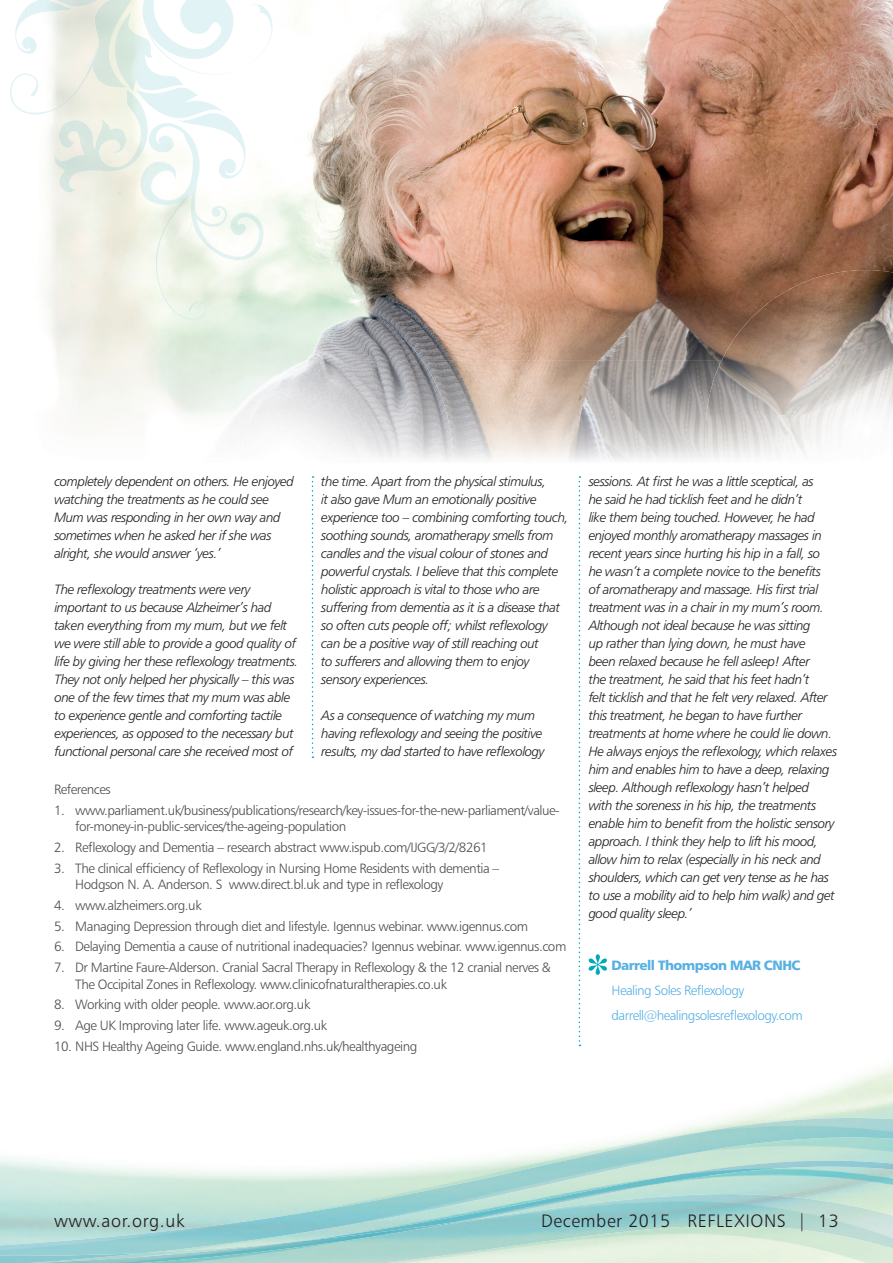
<style>
.page{position:relative;width:893px;height:1263px;background:#fff}
.page>*{position:absolute;margin:0;border:0;box-sizing:border-box;transform-origin:0 0}
.t1{font:18px "Humanist 777 BT Light B";letter-spacing:.03em;color:#231f20}
.t2{font:13.5px/18px "Humanist 777 BT Light Italic B";letter-spacing:-.035em;color:#231f20}
.t3{font:13.5px/16.5px "Humanist 777 BT Light B";letter-spacing:-.035em;color:#4b4c4d}
.t4{font:13.5px/25px "Humanist 777 BT Light B";letter-spacing:-.04em;color:#57b0e3}
.t5{font:13.5px "Humanist 777 BT Black B";letter-spacing:-.04em;color:#57b0e3}
</style>
<div class="page">
<img style="left:0;top:1118px;width:893px;height:135px">
<img style="left:30px;top:1194px;width:863px;height:69px">
<img style="left:31px;top:1220px;width:439px;height:43px">
<img style="left:0;top:1253px;width:148px;height:10px">
<img style="left:79px;top:0;width:814px;height:309px">
<img style="left:405px;top:309px;width:301px;height:51px">
<img style="left:452px;top:360px;width:254px;height:101px">
<img style="left:215px;top:289px;width:190px;height:170px">
<img style="left:405px;top:339px;width:47px;height:122px">
<svg style="left:312px;top:476px;width:1px;height:282px"></svg>
<svg style="left:579px;top:476px;width:1px;height:570px"></svg>
<svg style="left:589px;top:954px;width:18px;height:21px"></svg>
<img style="left:706px;top:270px;width:187px;height:145px">
<img style="left:706px;top:415px;width:75px;height:44px">
<img style="left:781px;top:368px;width:112px;height:86px">
<img style="left:109px;top:11px;width:75px;height:79px">
<img style="left:135px;top:88px;width:91px;height:30px">
<img style="left:175px;top:113px;width:71px;height:10px">
<img style="left:78px;top:0;width:12px;height:7px">
<svg style="left:15px;top:6px;width:13px;height:48px"></svg>
<img style="left:28px;top:0;width:50px;height:43px">
<img style="left:146px;top:5px;width:131px;height:70px">
<img style="left:251px;top:5px;width:22px;height:26px">
<img style="left:142px;top:0;width:96px;height:59px">
<img style="left:52px;top:90px;width:101px;height:102px">
<img style="left:134px;top:191px;width:72px;height:128px">
<img style="left:191px;top:310px;width:15px;height:10px">
<svg style="left:10px;top:73px;width:18px;height:41px"></svg>
<img style="left:28px;top:43px;width:71px;height:71px">
<img style="left:90px;top:0;width:42px;height:88px">
<img style="left:145px;top:123px;width:125px;height:137px">
<img style="left:136px;top:129px;width:64px;height:76px">
<p class="t2" style="left:54px;top:472px;width:241px">completely dependent on others. He enjoyed watching the treatments as he could see Mum was responding in her own way and sometimes when he asked her if she was alright, she would answer ‘yes.’</p>
<p class="t2" style="left:54px;top:580px;width:245px">The reflexology treatments were very important to us because Alzheimer’s had taken everything from my mum, but we felt we were still able to provide a good quality of life by giving her these reflexology treatments.<br>They not only helped her physically – this was one of the few times that my mum was able to experience gentle and comforting tactile experiences, as opposed to the necessary but functional personal care she received most of</p>
<p class="t2" style="left:321px;top:472px;width:249px">the time. Apart from the physical stimulus,<br>it also gave Mum an emotionally positive experience too – combining comforting touch, soothing sounds, aromatherapy smells from candles and the visual colour of stones and powerful crystals. I believe that this complete holistic approach is vital to those who are suffering from dementia as it is a disease that so often cuts people off; whilst reflexology can be a positive way of still reaching out<br>to sufferers and allowing them to enjoy sensory experiences.</p>
<p class="t2" style="left:321px;top:706px;width:225px">As a consequence of watching my mum having reflexology and seeing the positive results, my dad started to have reflexology</p>
<p class="t3" style="left:54px;top:781px;width:58px">References</p>
<p class="t3" style="left:75px;top:801px;width:486px;text-indent:-21px">1. www.parliament.uk/business/publications/research/key-issues-for-the-new-parliament/value&shy;for-money-in-public-services/the-ageing-population</p>
<p class="t3" style="left:54px;top:839px;width:435px">2. Reflexology and Dementia – research abstract www.ispub.com/IJGG/3/2/8261</p>
<p class="t3" style="left:75px;top:859px;width:426px;text-indent:-21px">3. The clinical efficiency of Reflexology in Nursing Home Residents with dementia –<br>Hodgson N. A. Anderson. S www.direct.bl.uk and type in reflexology</p>
<p class="t3" style="left:54px;top:897px;width:149px">4. www.alzheimers.org.uk</p>
<p class="t3" style="left:54px;top:917px;width:476px">5. Managing Depression through diet and lifestyle. Igennus webinar. www.igennus.com</p>
<p class="t3" style="left:54px;top:938px;width:514px">6. Delaying Dementia a cause of nutritional inadequacies? Igennus webinar. www.igennus.com</p>
<p class="t3" style="left:75px;top:959px;width:477px;text-indent:-21px">7. Dr Martine Faure-Alderson. Cranial Sacral Therapy in Reflexology &amp; the 12 cranial nerves &amp;<br>The Occipital Zones in Reflexology. www.clinicofnaturaltherapies.co.uk</p>
<p class="t3" style="left:54px;top:996px;width:258px">8. Working with older people. www.aor.org.uk</p>
<p class="t3" style="left:54px;top:1017px;width:275px">9. Age UK Improving later life. www.ageuk.org.uk</p>
<p class="t3" style="left:54px;top:1038px;width:365px">10. NHS Healthy Ageing Guide. www.england.nhs.uk/healthyageing</p>
<p class="t2" style="left:589px;top:472px;width:250px">sessions. At first he was a little sceptical, as<br>he said he had ticklish feet and he didn’t<br>like them being touched. However, he had enjoyed monthly aromatherapy massages in recent years since hurting his hip in a fall, so he wasn’t a complete novice to the benefits<br>of aromatherapy and massage. His first trial treatment was in a chair in my mum’s room.<br>Although not ideal because he was sitting<br>up rather than lying down, he must have<br>been relaxed because he fell asleep! After<br>the treatment, he said that his feet hadn’t<br>felt ticklish and that he felt very relaxed. After this treatment, he began to have further treatments at home where he could lie down.<br>He always enjoys the reflexology, which relaxes him and enables him to have a deep, relaxing sleep. Although reflexology hasn’t helped<br>with the soreness in his hip, the treatments enable him to benefit from the holistic sensory approach. I think they help to lift his mood, allow him to relax (especially in his neck and shoulders, which can get very tense as he has to use a mobility aid to help him walk) and get good quality sleep.’</p>
<p class="t5" style="left:612px;top:956px;width:191px">Darrell Thompson MAR CNHC</p>
<p class="t4" style="left:612px;top:977px;width:193px">Healing Soles Reflexology darrell@healingsolesreflexology.com</p>
<h1 class="t1" style="left:54px;top:1209px;width:132px">www.aor.org.uk</h1>
<h1 class="t1" style="left:541px;top:1209px;width:299px">December 2015 REFLEXIONS | 13</h1>
</div>
